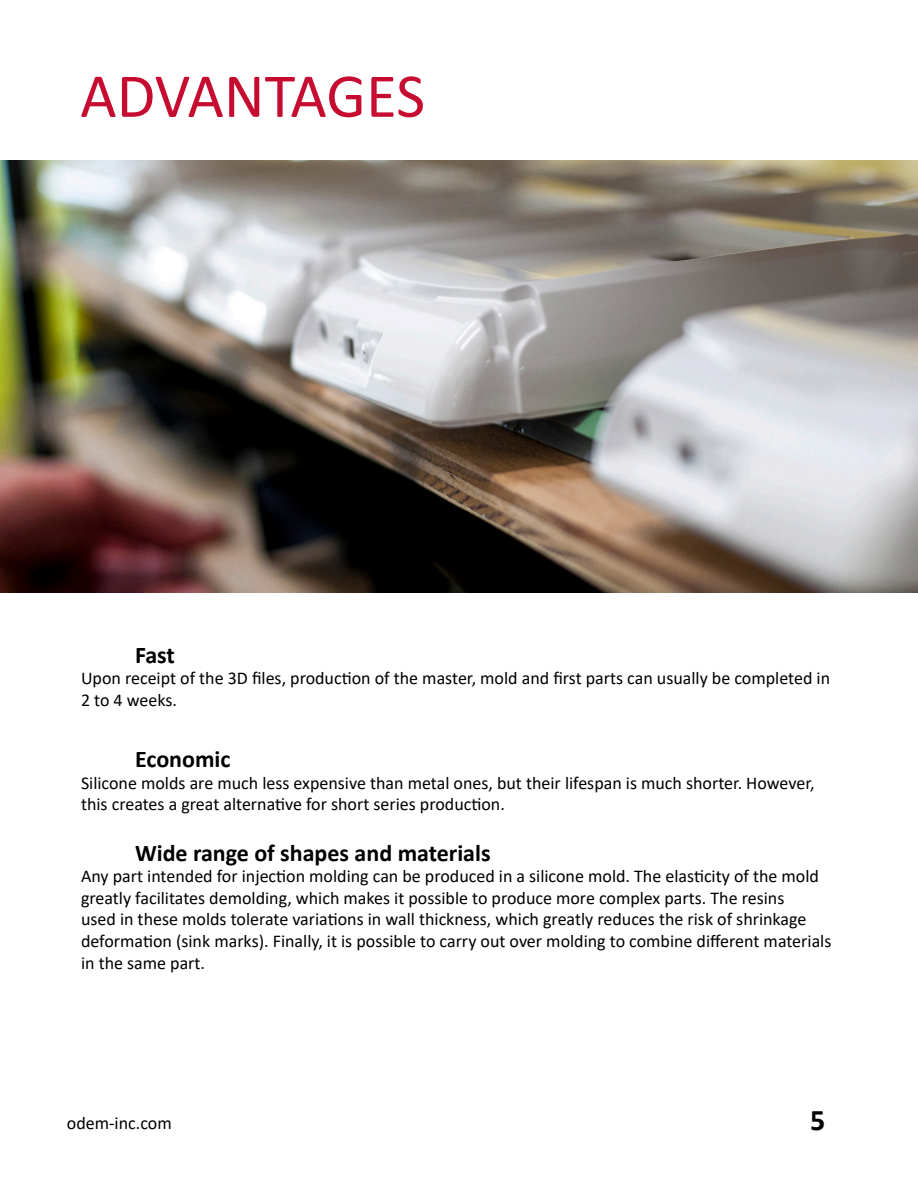
<style>
.page{position:relative;width:918px;height:1188px;background:#fff}
.page>*{position:absolute;margin:0;border:0;box-sizing:border-box;transform-origin:0 0}
.t1{font:63px "Calibri";letter-spacing:-.01em;color:#c60c30}
.t2{font:700 30px "Calibri";color:#000}
.t3{font:700 24px "Calibri";color:#000}
.t4{font:18px/21.6px "Calibri";color:#000}
</style>
<div class="page">
<img style="left:0;top:161px;width:918px;height:432px">
<p class="t1" style="left:80px;top:52px;width:346px">ADVANTAGES</p>
<p class="t3" style="left:135px;top:638px;width:41px">Fast</p>
<p class="t4" style="left:81px;top:667px;width:751px">Upon receipt of the 3D files, production of the master, mold and first parts can usually be completed in<br>2 to 4 weeks.</p>
<p class="t3" style="left:135px;top:742px;width:97px">Economic</p>
<p class="t4" style="left:81px;top:771px;width:735px">Silicone molds are much less expensive than metal ones, but their lifespan is much shorter. However, this creates a great alternative for short series production.</p>
<p class="t3" style="left:135px;top:836px;width:357px">Wide range of shapes and materials</p>
<p class="t4" style="left:81px;top:865px;width:752px">Any part intended for injection molding can be produced in a silicone mold. The elasticity of the mold greatly facilitates demolding, which makes it possible to produce more complex parts. The resins<br>used in these molds tolerate variations in wall thickness, which greatly reduces the risk of shrinkage deformation (sink marks). Finally, it is possible to carry out over molding to combine different materials in the same part.</p>
<p class="t4" style="left:67px;top:1112px;width:106px">odem-inc.com</p>
<p class="t2" style="left:810px;top:1098px;width:17px">5</p>
</div>
